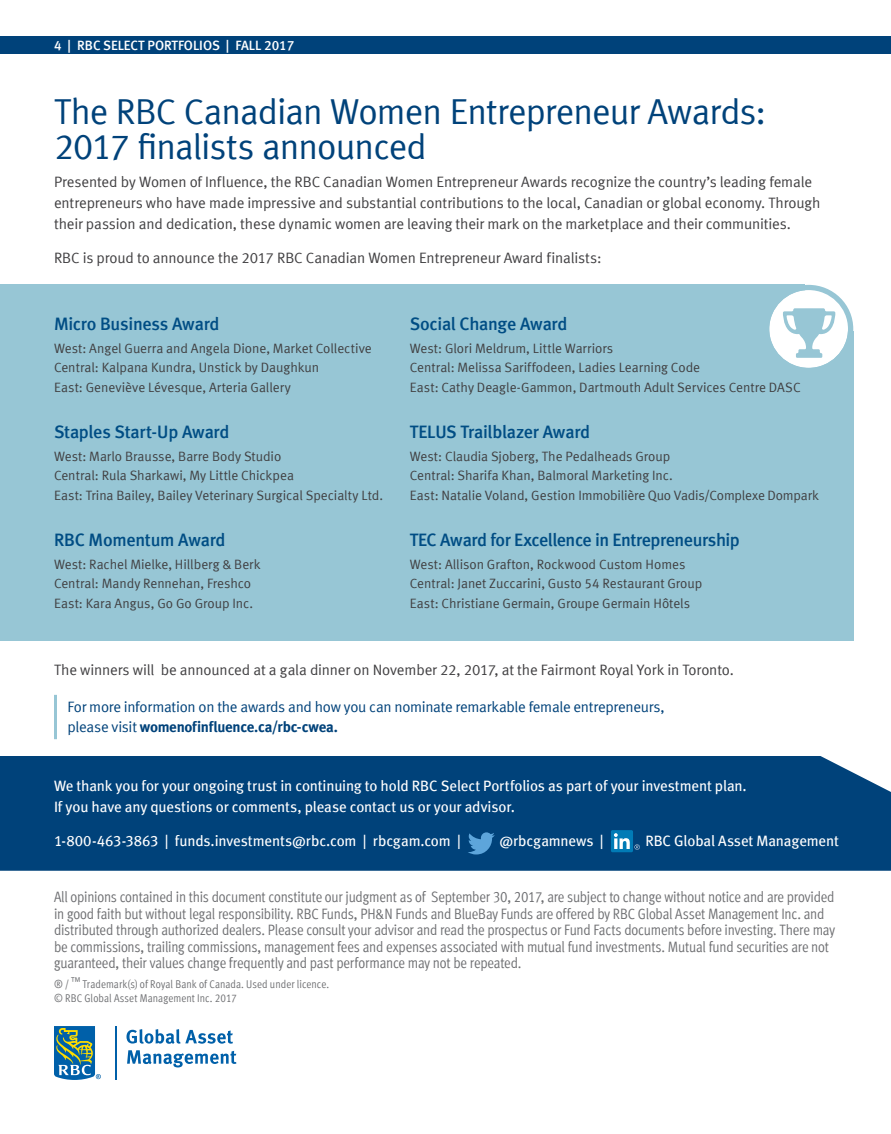
<style>
.page{position:relative;width:891px;height:1134px;background:#fff}
.page>*{position:absolute;margin:0;border:0;box-sizing:border-box;transform-origin:0 0}
.t1{font:36px/34.5px "Meta Normal LF";letter-spacing:-.025em;color:#00427a}
.t2{font:18px "Meta Medium LF";letter-spacing:-.02em;color:#004d84}
.t3{font:15px/16.5px "Meta Cond Normal LF";letter-spacing:-.015em;color:#6d6e71}
.t4{font:15px/21px "Meta Normal LF";letter-spacing:-.01em;color:#414042}
.t5{font:15px/21px "Meta Book LF";letter-spacing:-.01em;color:#fff}
.t6{font:15px "Meta Normal LF";letter-spacing:-.02em;color:#00427a}
.t7{font:15px "Meta Bold LF";letter-spacing:-.02em;color:#00427a}
.t8{font:13.5px/19.5px "Meta Normal LF";letter-spacing:-.005em;color:#414042}
.t9{font:13.5px "Meta Medium LF";color:#fff}
.t10{font:11.25px/13.5px "Meta Cond Normal LF";letter-spacing:.005em;color:#6d6e71}
.s1{font-family:"Meta Normal LF"}
</style>
<div class="page">
<div style="left:0;top:285px;width:805px;height:97px;background:#97c6d5"></div>
<div style="left:0;top:331px;width:853px;height:310px;background:#97c6d5"></div>
<div style="left:0;top:36px;width:891px;height:18px;background:#00427a"></div>
<div style="left:0;top:756px;width:891px;height:115px;background:#00427a"></div>
<svg style="left:54px;top:1026px;width:47px;height:54px"></svg>
<hr style="left:116px;top:1026px;width:1px;height:54px;background:#0060a9">
<svg style="left:127px;top:1029px;width:106px;height:15px"></svg>
<svg style="left:127px;top:1050px;width:109px;height:17px"></svg>
<hr style="left:54px;top:695px;width:3px;height:44px;background:#97c6d5">
<svg style="left:468px;top:832px;width:27px;height:23px"></svg>
<div style="left:611px;top:830px;width:22px;height:22px;background:#017bb6;border-radius:2px"></div>
<svg style="left:614px;top:833px;width:26px;height:17px"></svg>
<svg style="left:769px;top:285px;width:84px;height:83px"></svg>
<p class="t9" style="left:54px;top:37px;width:242px">4 | RBC SELECT PORTFOLIOS | FALL 2017</p>
<h1 class="t1" style="left:54px;top:94px;width:714px">The RBC Canadian Women Entrepreneur Awards:<br>2017 finalists announced</h1>
<p class="t4" style="left:54px;top:171px;width:768px">Presented by Women of Influence, the RBC Canadian Women Entrepreneur Awards recognize the country’s leading female entrepreneurs who have made impressive and substantial contributions to the local, Canadian or global economy. Through their passion and dedication, these dynamic women are leaving their mark on the marketplace and their communities.</p>
<p class="t4" style="left:54px;top:247px;width:549px">RBC is proud to announce the 2017 RBC Canadian Women Entrepreneur Award finalists:</p>
<h2 class="t2" style="left:54px;top:313px;width:167px">Micro Business Award</h2>
<p class="t8" style="left:54px;top:338px;width:319px">West: Angel Guerra and Angela Dione, Market Collective<br>Central: Kalpana Kundra, Unstick by Daughkun<br>East: Geneviève Lévesque, Arteria Gallery</p>
<h2 class="t2" style="left:54px;top:421px;width:177px">Staples Start-Up Award</h2>
<p class="t8" style="left:54px;top:446px;width:331px">West: Marlo Brausse, Barre Body Studio<br>Central: Rula Sharkawi, My Little Chickpea<br>East: Trina Bailey, Bailey Veterinary Surgical Specialty Ltd.</p>
<h2 class="t2" style="left:54px;top:529px;width:173px">RBC Momentum Award</h2>
<p class="t8" style="left:54px;top:554px;width:208px">West: Rachel Mielke, Hillberg &amp; Berk<br>Central: Mandy Rennehan, Freshco<br>East: Kara Angus, Go Go Group Inc.</p>
<h2 class="t2" style="left:410px;top:313px;width:159px">Social Change Award</h2>
<p class="t8" style="left:410px;top:338px;width:392px">West: Glori Meldrum, Little Warriors<br>Central: Melissa Sariffodeen, Ladies Learning Code<br>East: Cathy Deagle-Gammon, Dartmouth Adult Services Centre DASC</p>
<h2 class="t2" style="left:410px;top:421px;width:182px">TELUS Trailblazer Award</h2>
<p class="t8" style="left:410px;top:446px;width:411px">West: Claudia Sjoberg, The Pedalheads Group<br>Central: Sharifa Khan, Balmoral Marketing Inc.<br>East: Natalie Voland, Gestion Immobilière Quo Vadis/Complexe Dompark</p>
<h2 class="t2" style="left:410px;top:529px;width:332px">TEC Award for Excellence in Entrepreneurship</h2>
<p class="t8" style="left:410px;top:554px;width:294px">West: Allison Grafton, Rockwood Custom Homes<br>Central: Janet Zuccarini, Gusto 54 Restaurant Group<br>East: Christiane Germain, Groupe Germain Hôtels</p>
<p class="t4" style="left:54px;top:659px;width:681px">The winners will be announced at a gala dinner on November 22, 2017, at the Fairmont Royal York in Toronto.</p>
<p class="t6" style="left:68px;top:698px;width:599px">For more information on the awards and how you can nominate remarkable female entrepreneurs,</p>
<p class="t7" style="left:68px;top:718px;width:272px"><span class="s1">please visit</span> womenofinfluence.ca/rbc-cwea.</p>
<p class="t5" style="left:54px;top:775px;width:694px">We thank you for your ongoing trust in continuing to hold RBC Select Portfolios as part of your investment plan.<br>If you have any questions or comments, please contact us or your advisor.</p>
<p class="t5" style="left:54px;top:830px;width:408px">1-800-463-3863 | funds.investments@rbc.com | rbcgam.com |</p>
<p class="t5" style="left:499px;top:830px;width:106px">@rbcgamnews |</p>
<p class="t5" style="left:645px;top:830px;width:195px">RBC Global Asset Management</p>
<p class="t3" style="left:54px;top:889px;width:783px">All opinions contained in this document constitute our judgment as of September 30, 2017, are subject to change without notice and are provided in good faith but without legal responsibility. RBC Funds, PH&amp;N Funds and BlueBay Funds are offered by RBC Global Asset Management Inc. and distributed through authorized dealers. Please consult your advisor and read the prospectus or Fund Facts documents before investing. There may be commissions, trailing commissions, management fees and expenses associated with mutual fund investments. Mutual fund securities are not guaranteed, their values change frequently and past performance may not be repeated.</p>
<p class="t10" style="left:54px;top:978px;width:277px">® / ™ Trademark(s) of Royal Bank of Canada. Used under licence. © RBC Global Asset Management Inc. 2017</p>
</div>
